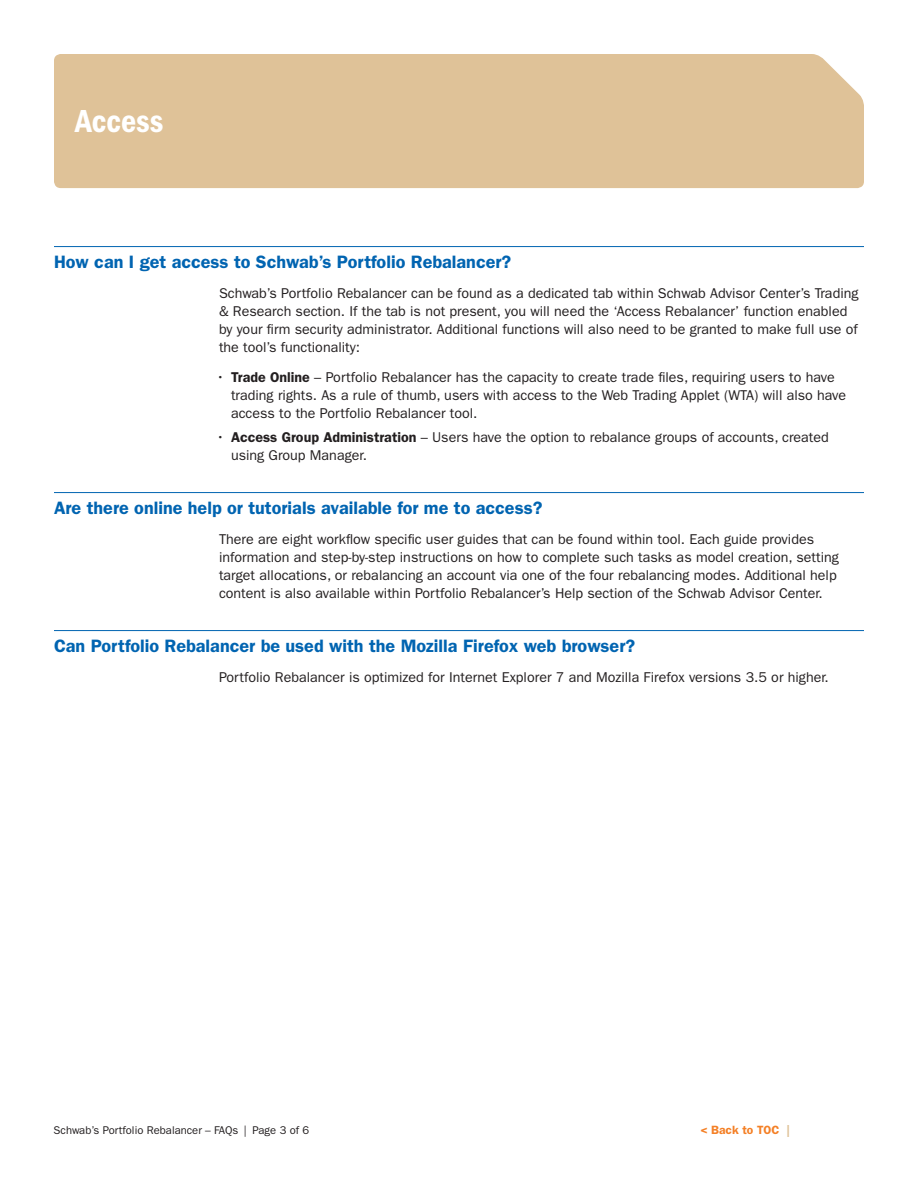
<style>
.page{position:relative;width:918px;height:1188px;background:#fff}
.page>*{position:absolute;margin:0;border:0;box-sizing:border-box;transform-origin:0 0}
.Headline{font:33px "ITC Franklin Gothic Std Dm Cd";color:#fff}
.Subheads{font:600 18px "ITC Franklin Gothic Std";color:#0164b1}
.Body_Main{font:14.25px/18px "ITC Franklin Gothic Std";color:#231f20}
.Body_Bulleted{font:14.25px/18px "ITC Franklin Gothic Std";color:#231f20}
.Body_Bulleted_Last{font:14.25px/18px "ITC Franklin Gothic Std";color:#231f20}
.t1{font:600 12px "ITC Franklin Gothic Std";color:#f48026}
.Folio{font:11.25px "ITC Franklin Gothic Std";color:#231f20}
.s1{font-weight:600}
.s2{color:#dfc298}
</style>
<div class="page">
<div style="left:54px;top:54px;width:810px;height:134px;background:#dfc298"></div>
<hr style="left:54px;top:246px;width:810px;height:1px;background:#0164b1">
<hr style="left:54px;top:492px;width:810px;height:1px;background:#0164b1">
<hr style="left:54px;top:630px;width:810px;height:1px;background:#0164b1">
<p class="Headline" style="left:75px;top:103px;width:90px">Access</p>
<p class="Subheads" style="left:54px;top:251px;width:459px">How can I get access to Schwab’s Portfolio Rebalancer?</p>
<p class="Body_Main" style="left:219px;top:284px;width:641px">Schwab’s Portfolio Rebalancer can be found as a dedicated tab within Schwab Advisor Center’s Trading &amp; Research section. If the tab is not present, you will need the ‘Access Rebalancer’ function enabled by your firm security administrator. Additional functions will also need to be granted to make full use of the tool’s functionality:</p>
<p class="Body_Bulleted" style="left:231px;top:368px;width:617px;text-indent:-15px">• <span class="s1">Trade Online</span> – Portfolio Rebalancer has the capacity to create trade files, requiring users to have trading rights. As a rule of thumb, users with access to the Web Trading Applet (WTA) will also have access to the Portfolio Rebalancer tool.</p>
<p class="Body_Bulleted_Last" style="left:231px;top:428px;width:599px;text-indent:-15px">• <span class="s1">Access Group Administration</span> – Users have the option to rebalance groups of accounts, created using Group Manager.</p>
<p class="Subheads" style="left:54px;top:497px;width:490px">Are there online help or tutorials available for me to access?</p>
<p class="Body_Main" style="left:219px;top:530px;width:621px">There are eight workflow specific user guides that can be found within tool. Each guide provides information and step-by-step instructions on how to complete such tasks as model creation, setting target allocations, or rebalancing an account via one of the four rebalancing modes. Additional help content is also available within Portfolio Rebalancer’s Help section of the Schwab Advisor Center.</p>
<p class="Subheads" style="left:54px;top:635px;width:583px">Can Portfolio Rebalancer be used with the Mozilla Firefox web browser?</p>
<p class="Body_Main" style="left:219px;top:668px;width:611px">Portfolio Rebalancer is optimized for Internet Explorer 7 and Mozilla Firefox versions 3.5 or higher.</p>
<p class="Folio" style="left:54px;top:1123px;width:257px">Schwab’s Portfolio Rebalancer – FAQs | Page 3 of 6</p>
<p class="t1" style="left:700px;top:1123px;width:91px">&lt; Back to TOC <span class="s2">|</span></p>
</div>
